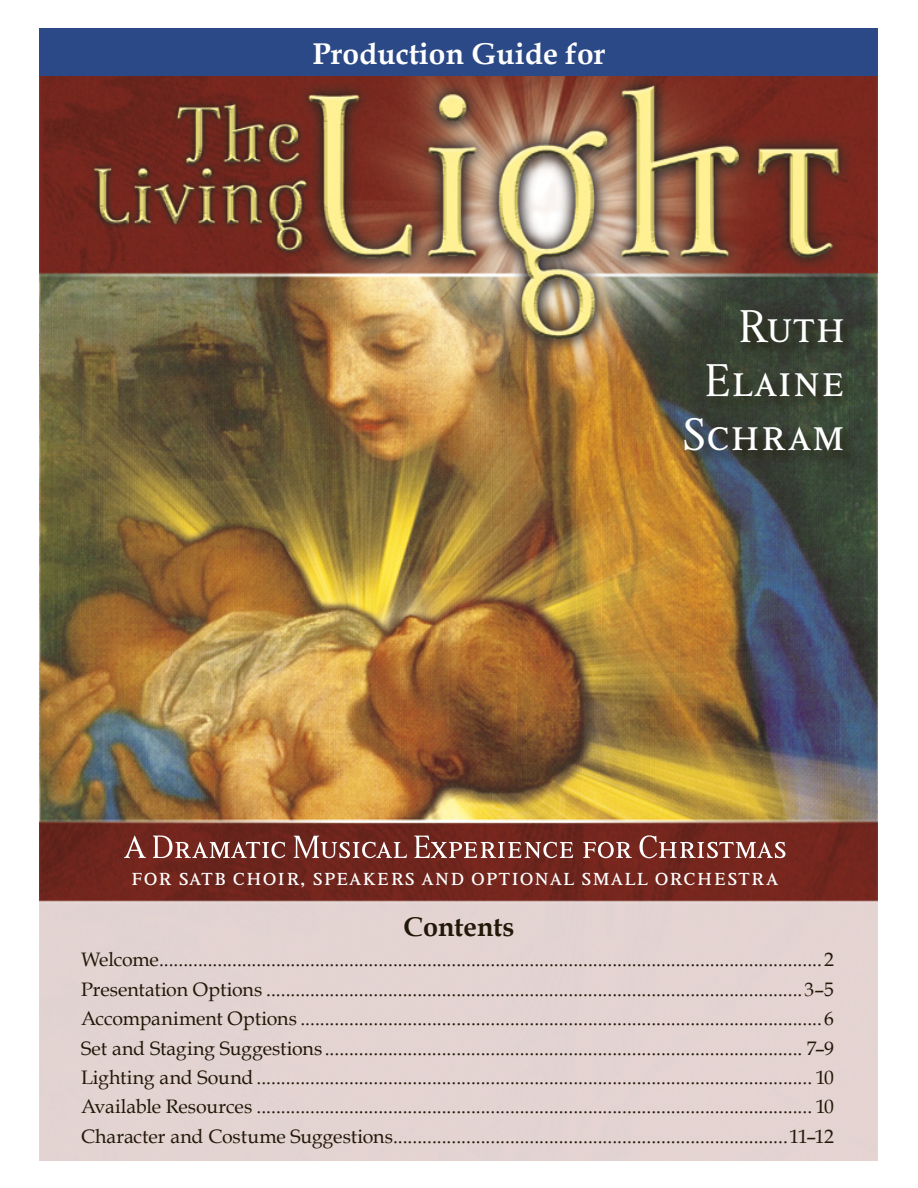
<style>
.page{position:relative;width:918px;height:1188px;background:#fff}
.page>*{position:absolute;margin:0;border:0;box-sizing:border-box;transform-origin:0 0}
.t1{font:45px/54px "Alita Small Caps";color:#fff;text-align:right}
.t2{font:700 30px "Book Antiqua";color:#fff}
.t3{font:700 27px "Book Antiqua";color:#211808}
.t4{font:24px "Alita Small Caps";letter-spacing:.025em;color:#fff}
.contents{font:19.5px "Book Antiqua";letter-spacing:-.005em;color:#211808}
</style>
<div class="page">
<img style="left:39px;top:28px;width:838px;height:1133px">
<div style="left:40px;top:28px;width:838px;height:48px;background:#2b4986"></div>
<div style="left:683px;top:309px;width:174px;height:157px;background:#211808;opacity:.75"></div>
<svg style="left:124px;top:835px;width:661px;height:23px;background:#8f544e"></svg>
<p class="t2" style="left:312px;top:33px;width:295px">Production Guide for</p>
<p class="t1" style="left:683px;top:299px;width:164px">Ruth<br>Elaine<br>Schram</p>
<p class="t4" style="left:131px;top:863px;width:649px">for satb choir, speakers and optional small orchestra</p>
<p class="t3" style="left:404px;top:909px;width:112px">Contents</p>
<p class="contents" style="left:81px;top:946px;width:754px">Welcome.........................................................................................................................................2</p>
<p class="contents" style="left:81px;top:976px;width:754px">Presentation Options...............................................................................................................3–5</p>
<p class="contents" style="left:81px;top:1005px;width:754px">Accompaniment Options............................................................................................................6</p>
<p class="contents" style="left:81px;top:1034px;width:754px">Set and Staging Suggestions................................................................................................... 7–9</p>
<p class="contents" style="left:81px;top:1064px;width:754px">Lighting and Sound................................................................................................................... 10</p>
<p class="contents" style="left:81px;top:1093px;width:754px">Available Resources................................................................................................................... 10</p>
<p class="contents" style="left:81px;top:1123px;width:755px">Character and Costume Suggestions.................................................................................11–12</p>
</div>
